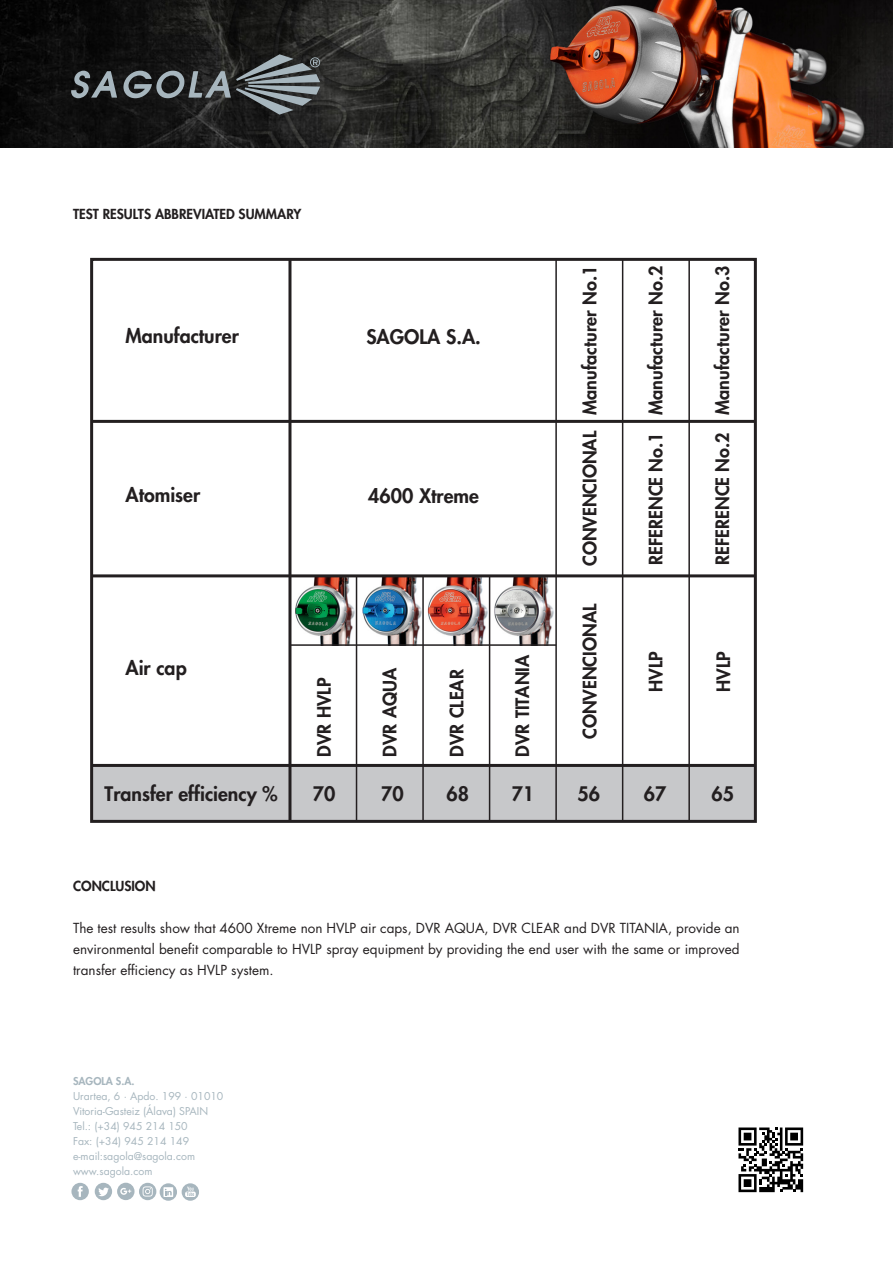
<style>
.page{position:relative;width:893px;height:1263px;background:#fff}
.page>*{position:absolute;margin:0;border:0;box-sizing:border-box;transform-origin:0 0}
.t1{font:800 19.5px "Futura";color:#231f20}
.t2{font:800 18px "Futura";color:#231f20}
.t3{font:13.5px/21px "Futura";color:#231f20;text-align:justify}
.t4{font:800 13.5px "Futura";color:#231f20}
.t5{font:10.5px/15px "Futura";color:#a7b6be}
.t6{font:800 10.5px "Futura";color:#a7b6be}
</style>
<div class="page">
<img style="left:291px;top:577px;width:197px;height:67px">
<img style="left:488px;top:577px;width:67px;height:67px">
<div style="left:92px;top:765px;width:663px;height:56px;background:#c7c8ca"></div>
<img style="left:0;top:0;width:893px;height:147px">
<svg style="left:71px;top:71px;width:46px;height:27px"></svg>
<svg style="left:123px;top:54px;width:197px;height:61px;background:#424648"></svg>
<div style="left:90px;top:258px;width:667px;height:565px;border:3px solid #231f20"></div>
<hr style="left:622px;top:259px;width:1px;height:562px;background:#231f20">
<hr style="left:688px;top:259px;width:2px;height:562px;background:#231f20">
<hr style="left:555px;top:259px;width:2px;height:562px;background:#231f20">
<hr style="left:489px;top:576px;width:1px;height:245px;background:#231f20">
<hr style="left:422px;top:576px;width:2px;height:245px;background:#231f20">
<hr style="left:356px;top:576px;width:1px;height:245px;background:#231f20">
<hr style="left:288px;top:259px;width:3px;height:562px;background:#231f20">
<hr style="left:92px;top:574px;width:663px;height:3px;background:#231f20">
<hr style="left:289px;top:644px;width:267px;height:2px;background:#231f20">
<hr style="left:92px;top:764px;width:663px;height:3px;background:#231f20">
<hr style="left:92px;top:420px;width:663px;height:3px;background:#231f20">
<svg style="left:71px;top:1183px;width:18px;height:17px"></svg>
<svg style="left:160px;top:1183px;width:39px;height:18px"></svg>
<svg style="left:139px;top:1183px;width:17px;height:17px"></svg>
<svg style="left:95px;top:1183px;width:17px;height:17px"></svg>
<svg style="left:143px;top:1186px;width:10px;height:10px"></svg>
<div style="left:117px;top:1183px;width:18px;height:17px;background:#a7b6be;border-radius:50%"></div>
<svg style="left:120px;top:1188px;width:11px;height:7px"></svg>
<svg style="left:738px;top:1127px;width:65px;height:65px"></svg>
<p class="t4" style="left:73px;top:205px;width:230px">TEST RESULTS ABBREVIATED SUMMARY</p>
<h1 class="t1" style="left:126px;top:322px;width:115px">Manufacturer</h1>
<h1 class="t1" style="left:366px;top:323px;width:116px">SAGOLA S.A.</h1>
<h2 class="t2" style="left:578px;top:415px;width:150px;rotate:-90deg">Manufacturer No.1</h2>
<h2 class="t2" style="left:644px;top:415px;width:150px;rotate:-90deg">Manufacturer No.2</h2>
<h2 class="t2" style="left:710px;top:415px;width:150px;rotate:-90deg">Manufacturer No.3</h2>
<h1 class="t1" style="left:126px;top:482px;width:76px">Atomiser</h1>
<h1 class="t1" style="left:368px;top:483px;width:112px">4600 Xtreme</h1>
<h2 class="t2" style="left:578px;top:566px;width:137px;rotate:-90deg">CONVENCIONAL</h2>
<h2 class="t2" style="left:644px;top:565px;width:134px;rotate:-90deg">REFERENCE No.1</h2>
<h2 class="t2" style="left:710px;top:565px;width:134px;rotate:-90deg">REFERENCE No.2</h2>
<h1 class="t1" style="left:126px;top:654px;width:63px">Air cap</h1>
<h2 class="t2" style="left:312px;top:757px;width:80px;rotate:-90deg">DVR HVLP</h2>
<h2 class="t2" style="left:378px;top:757px;width:90px;rotate:-90deg">DVR AQUA</h2>
<h2 class="t2" style="left:445px;top:757px;width:89px;rotate:-90deg">DVR CLEAR</h2>
<h2 class="t2" style="left:510px;top:757px;width:104px;rotate:-90deg">DVR TITANIA</h2>
<h2 class="t2" style="left:578px;top:739px;width:137px;rotate:-90deg">CONVENCIONAL</h2>
<h2 class="t2" style="left:644px;top:692px;width:42px;rotate:-90deg">HVLP</h2>
<h2 class="t2" style="left:711px;top:692px;width:42px;rotate:-90deg">HVLP</h2>
<h1 class="t1" style="left:105px;top:781px;width:174px">Transfer efficiency %</h1>
<h1 class="t1" style="left:313px;top:781px;width:24px">70</h1>
<h1 class="t1" style="left:381px;top:781px;width:24px">70</h1>
<h1 class="t1" style="left:446px;top:781px;width:24px">68</h1>
<h1 class="t1" style="left:512px;top:781px;width:24px">71</h1>
<h1 class="t1" style="left:577px;top:781px;width:24px">56</h1>
<h1 class="t1" style="left:644px;top:781px;width:24px">67</h1>
<h1 class="t1" style="left:711px;top:781px;width:24px">65</h1>
<p class="t4" style="left:73px;top:877px;width:84px">CONCLUSION</p>
<p class="t3" style="left:73px;top:917px;width:668px">The test results show that 4600 Xtreme non HVLP air caps, DVR AQUA, DVR CLEAR and DVR TITANIA, provide an environmental benefit comparable to HVLP spray equipment by providing the end user with the same or improved transfer efficiency as HVLP system.</p>
<p class="t6" style="left:73px;top:1074px;width:63px">SAGOLA S.A.</p>
<p class="t5" style="left:73px;top:1088px;width:152px">Urartea, 6 · Apdo. 199 · 01010<br>Vitoria-Gasteiz (Álava) SPAIN<br>Tel.: (+34) 945 214 150<br>Fax: (+34) 945 214 149 e-mail:sagola@sagola.com www.sagola.com</p>
</div>
